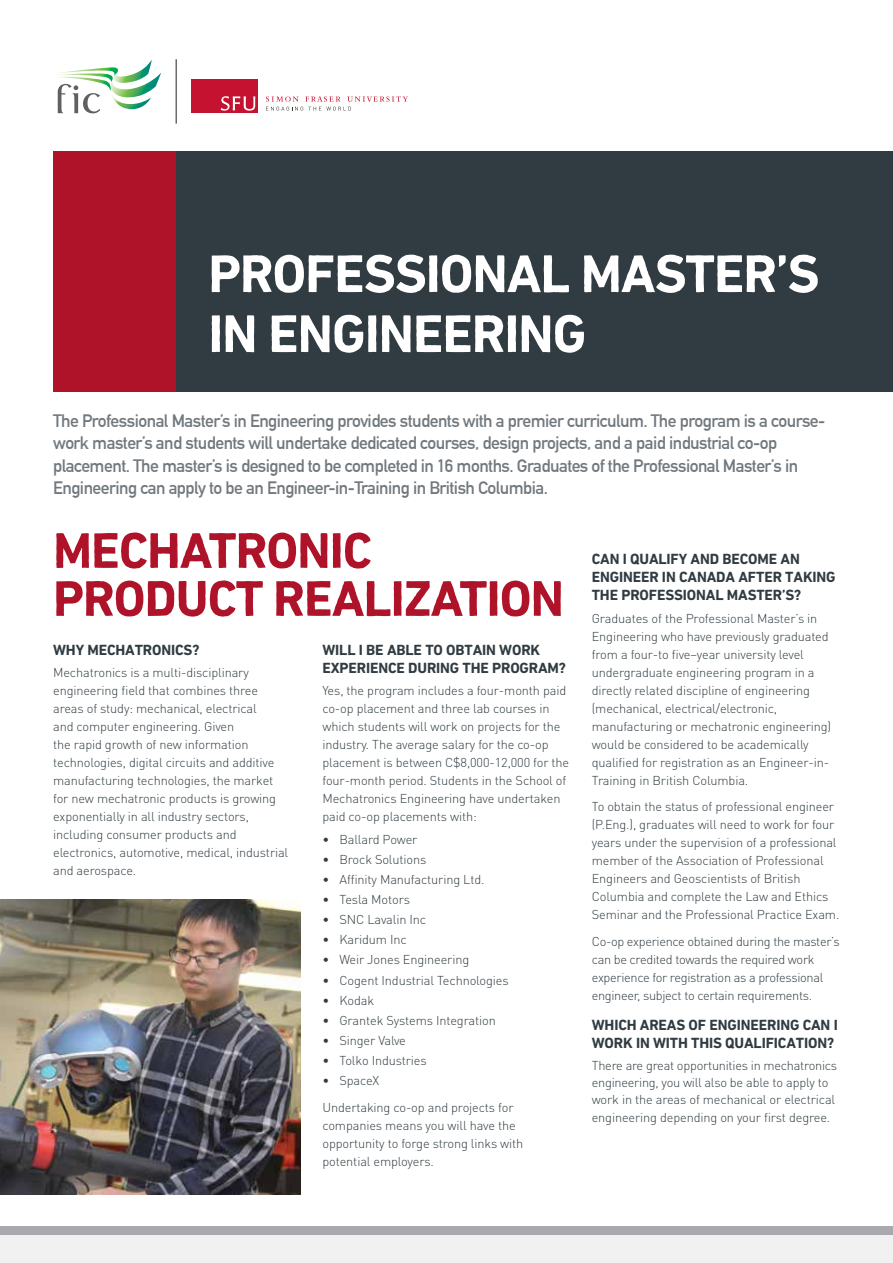
<style>
.page{position:relative;width:893px;height:1263px;background:#fff}
.page>*{position:absolute;margin:0;border:0;box-sizing:border-box;transform-origin:0 0}
.t1{font:700 54px/60px "DIN Rough";letter-spacing:-.02em;color:#fff}
.t2{font:700 51px/48px "DIN Rough";letter-spacing:-.02em;color:#ae132a}
.t3{font:700 17.7px/22.5px "DIN Alternate";letter-spacing:-.03em;color:#71797f}
.t4{font:700 15px/18px "DIN Rough";letter-spacing:-.01em;color:#303c42}
.t5{font:300 12.75px/18px "DIN Pro";letter-spacing:-.01em;color:#303c42}
</style>
<div class="page">
<div style="left:0;top:1234px;width:893px;height:29px;background:#f1f1f2"></div>
<div style="left:0;top:1226px;width:893px;height:8px;background:#a7a9ac"></div>
<div style="left:176px;top:151px;width:717px;height:241px;background:#303c42"></div>
<div style="left:53px;top:151px;width:123px;height:241px;background:#ae132a"></div>
<hr style="left:176px;top:59px;width:1px;height:65px;background:#5f6062">
<svg style="left:57px;top:59px;width:104px;height:54px"></svg>
<div style="left:191px;top:80px;width:67px;height:33px;background:#c41230"></div>
<svg style="left:221px;top:96px;width:34px;height:15px"></svg>
<svg style="left:266px;top:96px;width:142px;height:15px"></svg>
<img style="left:0;top:899px;width:301px;height:296px">
<h1 class="t1" style="left:208px;top:244px;width:613px">PROFESSIONAL MASTER’S<br>IN ENGINEERING</h1>
<p class="t3" style="left:53px;top:408px;width:774px">The Professional Master’s in Engineering provides students with a premier curriculum. The program is a course&shy;work master’s and students will undertake dedicated courses, design projects, and a paid industrial co-op placement. The master’s is designed to be completed in 16 months. Graduates of the Professional Master’s in Engineering can apply to be an Engineer-in-Training in British Columbia.</p>
<h2 class="t2" style="left:53px;top:526px;width:512px">MECHATRONIC<br>PRODUCT REALIZATION</h2>
<p class="t4" style="left:53px;top:641px;width:148px">WHY MECHATRONICS?</p>
<p class="t5" style="left:53px;top:663px;width:237px">Mechatronics is a multi-disciplinary engineering field that combines three areas of study: mechanical, electrical<br>and computer engineering. Given<br>the rapid growth of new information technologies, digital circuits and additive manufacturing technologies, the market for new mechatronic products is growing exponentially in all industry sectors, including consumer products and electronics, automotive, medical, industrial and aerospace.</p>
<p class="t4" style="left:592px;top:550px;width:245px">CAN I QUALIFY AND BECOME AN<br>ENGINEER IN CANADA AFTER TAKING<br>THE PROFESSIONAL MASTER’S?</p>
<p class="t5" style="left:592px;top:608px;width:241px">Graduates of the Professional Master’s in Engineering who have previously graduated from a four-to five–year university level undergraduate engineering program in a directly related discipline of engineering (mechanical, electrical/electronic, manufacturing or mechatronic engineering) would be considered to be academically qualified for registration as an Engineer-in-Training in British Columbia.</p>
<p class="t5" style="left:592px;top:797px;width:249px">To obtain the status of professional engineer (P.Eng.), graduates will need to work for four years under the supervision of a professional member of the Association of Professional Engineers and Geoscientists of British Columbia and complete the Law and Ethics Seminar and the Professional Practice Exam.</p>
<p class="t5" style="left:592px;top:931px;width:250px">Co-op experience obtained during the master’s can be credited towards the required work experience for registration as a professional engineer, subject to certain requirements.</p>
<p class="t4" style="left:592px;top:1016px;width:248px">WHICH AREAS OF ENGINEERING CAN I<br>WORK IN WITH THIS QUALIFICATION?</p>
<p class="t5" style="left:592px;top:1056px;width:247px;line-height:17.2px">There are great opportunities in mechatronics engineering, you will also be able to apply to work in the areas of mechanical or electrical engineering depending on your first degree.</p>
<p class="t4" style="left:322px;top:641px;width:245px">WILL I BE ABLE TO OBTAIN WORK<br>EXPERIENCE DURING THE PROGRAM?</p>
<p class="t5" style="left:322px;top:681px;width:248px">Yes, the program includes a four-month paid co-op placement and three lab courses in which students will work on projects for the industry. The average salary for the co-op placement is between C$8,000-12,000 for the four-month period. Students in the School of Mechatronics Engineering have undertaken paid co-op placements with:</p>
<p class="t5" style="left:322px;top:829px;width:97px">• Ballard Power</p>
<p class="t5" style="left:322px;top:850px;width:105px">• Brock Solutions</p>
<p class="t5" style="left:322px;top:870px;width:164px">• Affinity Manufacturing Ltd.</p>
<p class="t5" style="left:322px;top:890px;width:89px">• Tesla Motors</p>
<p class="t5" style="left:322px;top:910px;width:105px">• SNC Lavalin Inc</p>
<p class="t5" style="left:322px;top:930px;width:86px">• Karidum Inc</p>
<p class="t5" style="left:322px;top:950px;width:148px">• Weir Jones Engineering</p>
<p class="t5" style="left:322px;top:970px;width:188px">• Cogent Industrial Technologies</p>
<p class="t5" style="left:322px;top:990px;width:53px">• Kodak</p>
<p class="t5" style="left:322px;top:1011px;width:175px">• Grantek Systems Integration</p>
<p class="t5" style="left:322px;top:1031px;width:85px">• Singer Valve</p>
<p class="t5" style="left:322px;top:1051px;width:106px">• Tolko Industries</p>
<p class="t5" style="left:322px;top:1067px;width:193px;line-height:26.5px">• SpaceX<br>Undertaking co-op and projects for</p>
<p class="t5" style="left:322px;top:1116px;width:202px">companies means you will have the opportunity to forge strong links with potential employers.</p>
</div>
